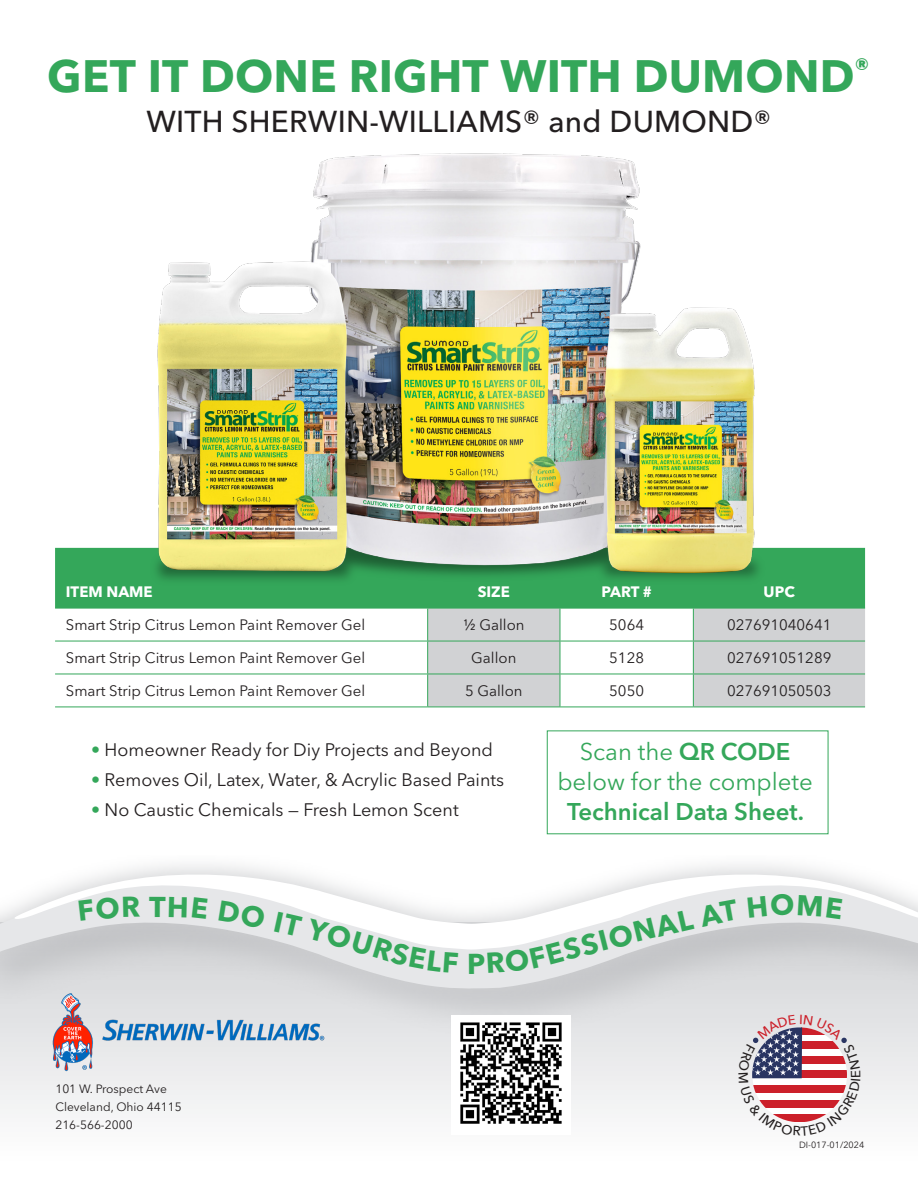
<style>
.page{position:relative;width:918px;height:1188px;background:#fff}
.page>*{position:absolute;margin:0;border:0;box-sizing:border-box;transform-origin:0 0}
.Headline{font:700 45px "Avenir Next LT Pro";letter-spacing:.005em;color:#34a75a}
.Subhead{font:500 30px "Avenir Next LT Pro";letter-spacing:.005em;color:#231f20}
.t1{font:700 28.5px "Avenir Next LT Pro";color:#34a75a}
.CTA{font:24px/30px "Avenir Next LT Pro";color:#34a75a;text-align:center}
.bullets{font:18px "Avenir Next LT Pro";color:#231f20}
.t2{font:15px "Avenir Next LT Pro";color:#231f20}
.Chart_head{font:700 15px "Avenir Next LT Pro";color:#fff}
.Address{font:12px "Avenir Next LT Pro";color:#231f20}
.ID{font:9px "Avenir Next LT Pro";color:#231f20}
.s1{color:#34a75a}
.s2{font-weight:600}
</style>
<div class="page">
<svg style="left:0;top:922px;width:918px;height:266px;fill:#f5f5f6"></svg>
<svg style="left:0;top:900px;width:918px;height:89px;background:#d5d6d8"></svg>
<svg style="left:14px;top:857px;width:904px;height:93px"></svg>
<div style="left:55px;top:548px;width:810px;height:60px;background:#34a75a"></div>
<svg style="left:55px;top:609px;width:810px;height:98px"></svg>
<hr style="left:55px;top:608px;width:373px;height:1px;background:#34a75a">
<hr style="left:428px;top:608px;width:132px;height:1px;background:#34a75a">
<hr style="left:560px;top:608px;width:133px;height:1px;background:#34a75a">
<hr style="left:693px;top:608px;width:172px;height:1px;background:#34a75a">
<hr style="left:427px;top:608px;width:1px;height:33px;background:#34a75a">
<hr style="left:560px;top:608px;width:1px;height:33px;background:#34a75a">
<hr style="left:693px;top:608px;width:1px;height:33px;background:#34a75a">
<hr style="left:55px;top:641px;width:373px;height:1px;background:#34a75a">
<hr style="left:428px;top:641px;width:132px;height:1px;background:#34a75a">
<hr style="left:427px;top:641px;width:1px;height:33px;background:#34a75a">
<hr style="left:560px;top:641px;width:133px;height:1px;background:#34a75a">
<hr style="left:560px;top:641px;width:1px;height:33px;background:#34a75a">
<hr style="left:693px;top:641px;width:172px;height:1px;background:#34a75a">
<hr style="left:693px;top:641px;width:1px;height:33px;background:#34a75a">
<hr style="left:427px;top:674px;width:1px;height:33px;background:#34a75a">
<hr style="left:560px;top:674px;width:1px;height:33px;background:#34a75a">
<hr style="left:693px;top:674px;width:1px;height:33px;background:#34a75a">
<hr style="left:55px;top:674px;width:373px;height:1px;background:#34a75a">
<hr style="left:428px;top:674px;width:132px;height:1px;background:#34a75a">
<hr style="left:560px;top:674px;width:133px;height:1px;background:#34a75a">
<hr style="left:693px;top:674px;width:172px;height:1px;background:#34a75a">
<hr style="left:55px;top:707px;width:373px;height:1px;background:#34a75a">
<hr style="left:428px;top:707px;width:132px;height:1px;background:#34a75a">
<hr style="left:560px;top:707px;width:133px;height:1px;background:#34a75a">
<hr style="left:693px;top:707px;width:172px;height:1px;background:#34a75a">
<div style="left:452px;top:1015px;width:119px;height:120px;background:#fff"></div>
<img style="left:460px;top:1022px;width:102px;height:102px">
<img style="left:124px;top:153px;width:665px;height:435px">
<img style="left:46px;top:951px;width:287px;height:136px">
<svg style="left:738px;top:1015px;width:122px;height:107px"></svg>
<svg style="left:79px;top:897px;width:61px;height:24px"></svg>
<svg style="left:169px;top:897px;width:39px;height:22px"></svg>
<svg style="left:218px;top:901px;width:48px;height:28px"></svg>
<svg style="left:274px;top:911px;width:184px;height:62px"></svg>
<svg style="left:487px;top:936px;width:95px;height:37px;background:#e9eaec"></svg>
<svg style="left:654px;top:899px;width:85px;height:38px;background:#e3e4e6"></svg>
<div style="left:748px;top:894px;width:95px;height:25px;background:#e6e7e9"></div>
<p class="Headline" style="left:47px;top:48px;width:824px">GET IT DONE RIGHT WITH DUMOND<sup>®</sup></p>
<p class="Subhead" style="left:146px;top:104px;width:627px">WITH SHERWIN-WILLIAMS® and DUMOND®</p>
<p class="Chart_head" style="left:66px;top:583px;width:88px">ITEM NAME</p>
<p class="Chart_head" style="left:478px;top:583px;width:34px">SIZE</p>
<p class="Chart_head" style="left:601px;top:583px;width:52px">PART #</p>
<p class="Chart_head" style="left:764px;top:583px;width:33px">UPC</p>
<p class="t2" style="left:66px;top:616px;width:301px">Smart Strip Citrus Lemon Paint Remover Gel</p>
<p class="t2" style="left:463px;top:616px;width:63px">½ Gallon</p>
<p class="t2" style="left:609px;top:616px;width:36px">5064</p>
<p class="t2" style="left:727px;top:616px;width:106px">027691040641</p>
<p class="t2" style="left:66px;top:649px;width:301px">Smart Strip Citrus Lemon Paint Remover Gel</p>
<p class="t2" style="left:471px;top:649px;width:47px">Gallon</p>
<p class="t2" style="left:609px;top:649px;width:36px">5128</p>
<p class="t2" style="left:727px;top:649px;width:106px">027691051289</p>
<p class="t2" style="left:66px;top:682px;width:301px">Smart Strip Citrus Lemon Paint Remover Gel</p>
<p class="t2" style="left:465px;top:682px;width:59px">5 Gallon</p>
<p class="t2" style="left:609px;top:682px;width:36px">5050</p>
<p class="t2" style="left:727px;top:682px;width:106px">027691050503</p>
<p class="bullets" style="left:91px;top:739px;width:403px"><span class="s1">•</span> Homeowner Ready for Diy Projects and Beyond</p>
<p class="bullets" style="left:91px;top:769px;width:415px"><span class="s1">•</span> Removes Oil, Latex, Water, &amp; Acrylic Based Paints</p>
<p class="bullets" style="left:91px;top:799px;width:369px"><span class="s1">•</span> No Caustic Chemicals — Fresh Lemon Scent</p>
<h3 class="t1" style="left:149px;top:889px;width:18px">T</h3>
<p class="Address" style="left:55px;top:1082px;width:113px">101 W. Prospect Ave</p>
<p class="Address" style="left:55px;top:1100px;width:128px">Cleveland, Ohio 44115</p>
<p class="Address" style="left:55px;top:1118px;width:79px">216-566-2000</p>
<h3 class="t1" style="left:467px;top:946px;width:20px">P</h3>
<p class="CTA" style="left:557px;top:737px;width:257px">Scan the <span class="s2">QR CODE </span>below for the complete<br><span class="s2">Technical Data Sheet.</span></p>
<h3 class="t1" style="left:577px;top:929px;width:78px;rotate:-14deg">SION</h3>
<p class="ID" style="left:799px;top:1139px;width:67px">DI-017-01/2024</p>
</div>
